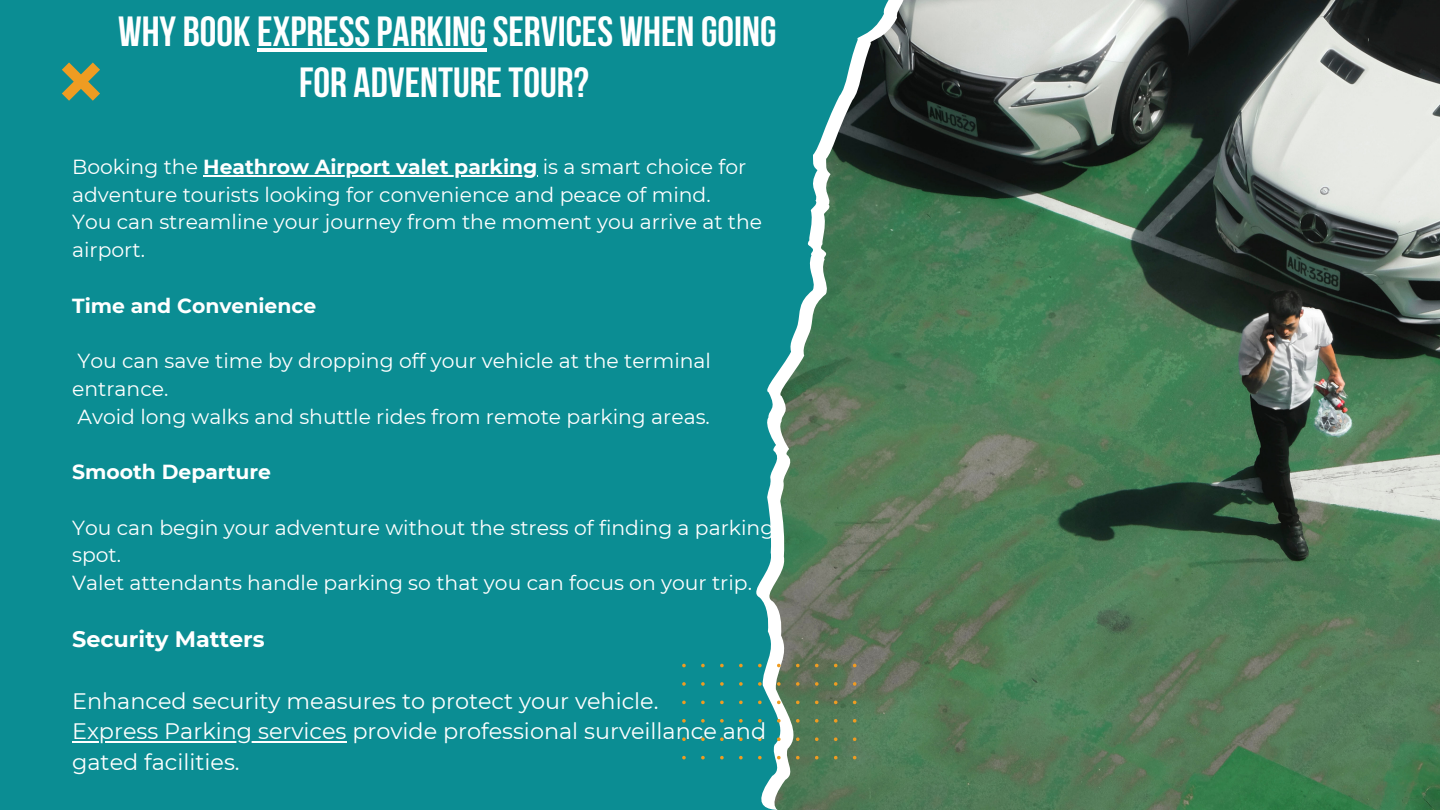
<style>
.page{position:relative;width:1440px;height:810px;background:#0b8d93}
.page>*{position:absolute;margin:0;border:0;box-sizing:border-box;transform-origin:0 0}
.t1{font:700 42px/50.2px "Bebas Neue";color:#fff;text-align:center}
.t2{font:22.3px/30.8px "Montserrat";color:#fff}
.t3{font:700 22.3px "Montserrat";color:#fff}
.t4{font:20.3px/27.8px "Montserrat";color:#fff}
.t5{font:700 20.3px "Montserrat";color:#fff}
.s1{font-weight:700}
</style>
<div class="page">
<img style="left:769px;top:0;width:671px;height:810px">
<svg style="left:62px;top:62px;width:38px;height:39px"></svg>
<svg style="left:682px;top:664px;width:174px;height:95px"></svg>
<hr style="left:257px;top:49px;width:229px;height:3px;background:#fff">
<hr style="left:203px;top:175px;width:334px;height:2px;background:#fff">
<hr style="left:72px;top:741px;width:275px;height:1px;background:#fff">
<p class="t1" style="left:118px;top:11px;width:660px">WHY BOOK EXPRESS PARKINGSERVICES WHEN GOING<br>FOR ADVENTURE TOUR?</p>
<p class="t4" style="left:72px;top:153px;width:676px">Booking the <span class="s1">Heathrow Airport valet parking</span> is a smart choice for adventure tourists looking for convenience and peace of mind.</p>
<p class="t4" style="left:72px;top:208px;width:692px">You can streamline your journey from the moment you arrive at the airport.</p>
<p class="t5" style="left:72px;top:293px;width:246px">Time and Convenience</p>
<p class="t4" style="left:72px;top:347px;width:640px">You can save time by dropping off your vehicle at the terminal entrance.</p>
<p class="t4" style="left:77px;top:402px;width:634px">Avoid long walks and shuttle rides from remote parking areas.</p>
<p class="t5" style="left:72px;top:460px;width:200px">Smooth Departure</p>
<p class="t4" style="left:72px;top:513px;width:704px">You can begin your adventure without the stress of finding a parking spot.</p>
<p class="t4" style="left:72px;top:569px;width:681px">Valet attendants handle parking so that you can focus on your trip.</p>
<p class="t3" style="left:72px;top:626px;width:194px">Security Matters</p>
<p class="t2" style="left:72px;top:685px;width:588px">Enhanced security measures to protect your vehicle.</p>
<p class="t2" style="left:72px;top:716px;width:696px">Express Parking services provide professional surveillance and gated facilities.</p>
</div>
